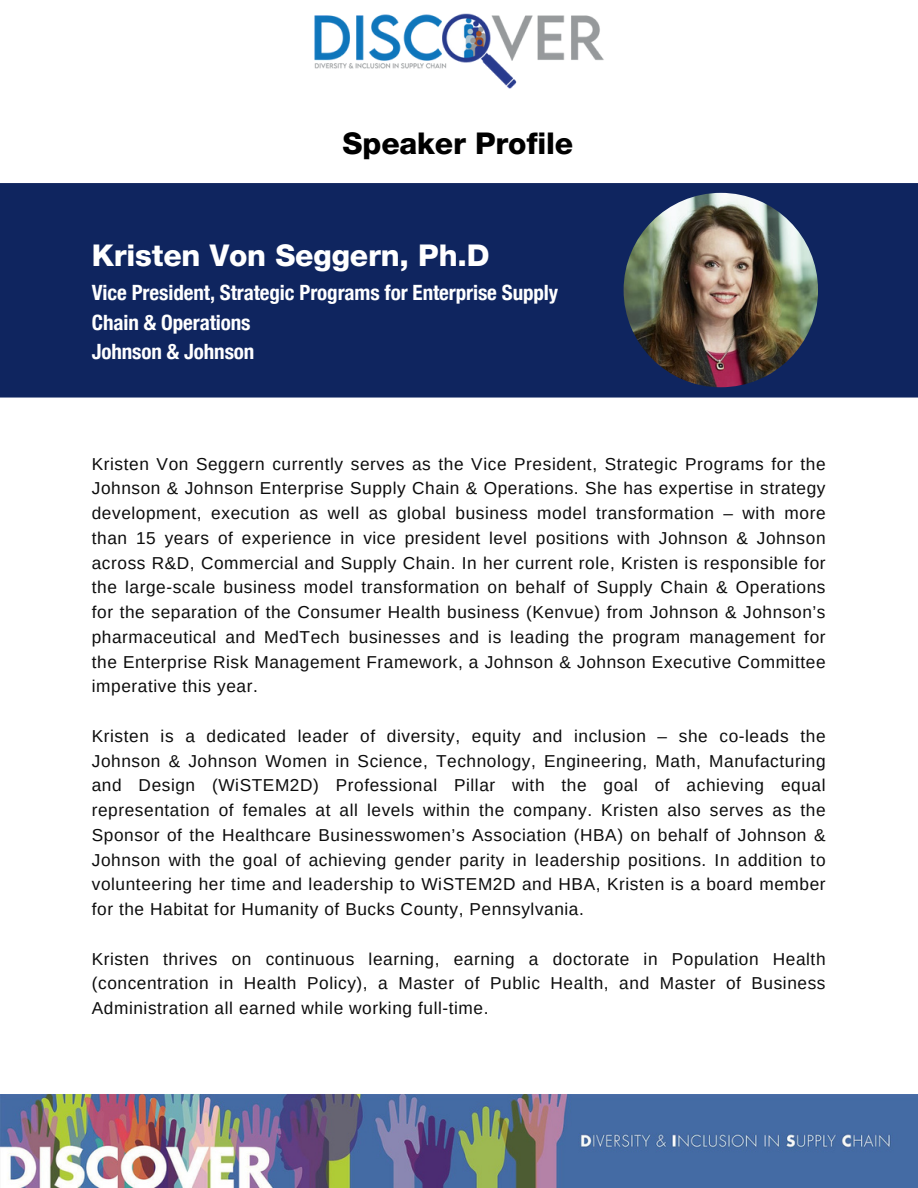
<style>
.page{position:relative;width:918px;height:1188px;background:#fff}
.page>*{position:absolute;margin:0;border:0;box-sizing:border-box;transform-origin:0 0}
.t1{font:800 30px "Helvetica Neue";letter-spacing:-.005em;color:#fff}
.t2{font:800 30px "Helvetica Neue";letter-spacing:-.005em;color:#000}
.t3{font:700 condensed 21px/29.2px "Helvetica Neue";letter-spacing:-.005em;color:#fff}
.t4{font:17.25px/24.8px "Arimo";letter-spacing:.035em;color:#0c0c0c;text-align:justify}
</style>
<div class="page">
<div style="left:0;top:183px;width:918px;height:215px;background:#0f255f"></div>
<img style="left:624px;top:193px;width:194px;height:194px;border-radius:50%">
<img style="left:314px;top:13px;width:290px;height:76px">
<img style="left:0;top:1095px;width:917px;height:92px">
<p class="t2" style="left:343px;top:133px;width:232px">Speaker Profile</p>
<p class="t1" style="left:92px;top:244px;width:399px">Kristen Von Seggern, Ph.D</p>
<p class="t3" style="left:92px;top:278px;width:468px">Vice President, Strategic Programs for Enterprise Supply<br>Chain &amp; Operations</p>
<p class="t3" style="left:92px;top:337px;width:164px">Johnson &amp; Johnson</p>
<p class="t4" style="left:92px;top:451px;width:735px">Kristen Von Seggern currently serves as the Vice President, Strategic Programs for the Johnson &amp; Johnson Enterprise Supply Chain &amp; Operations. She has expertise in strategy development, execution as well as global business model transformation – with more than 15 years of experience in vice president level positions with Johnson &amp; Johnson across R&amp;D, Commercial and Supply Chain. In her current role, Kristen is responsible for the large-scale business model transformation on behalf of Supply Chain &amp; Operations for the separation of the Consumer Health business (Kenvue) from Johnson &amp; Johnson’s pharmaceutical and MedTech businesses and is leading the program management for the Enterprise Risk Management Framework, a Johnson &amp; Johnson Executive Committee imperative this year.</p>
<p class="t4" style="left:92px;top:724px;width:735px">Kristen is a dedicated leader of diversity, equity and inclusion – she co-leads the Johnson &amp; Johnson Women in Science, Technology, Engineering, Math, Manufacturing and Design (WiSTEM2D) Professional Pillar with the goal of achieving equal representation of females at all levels within the company. Kristen also serves as the Sponsor of the Healthcare Businesswomen’s Association (HBA) on behalf of Johnson &amp; Johnson with the goal of achieving gender parity in leadership positions. In addition to volunteering her time and leadership to WiSTEM2D and HBA, Kristen is a board member for the Habitat for Humanity of Bucks County, Pennsylvania.</p>
<p class="t4" style="left:92px;top:946px;width:735px">Kristen thrives on continuous learning, earning a doctorate in Population Health (concentration in Health Policy), a Master of Public Health, and Master of Business Administration all earned while working full-time.</p>
</div>
